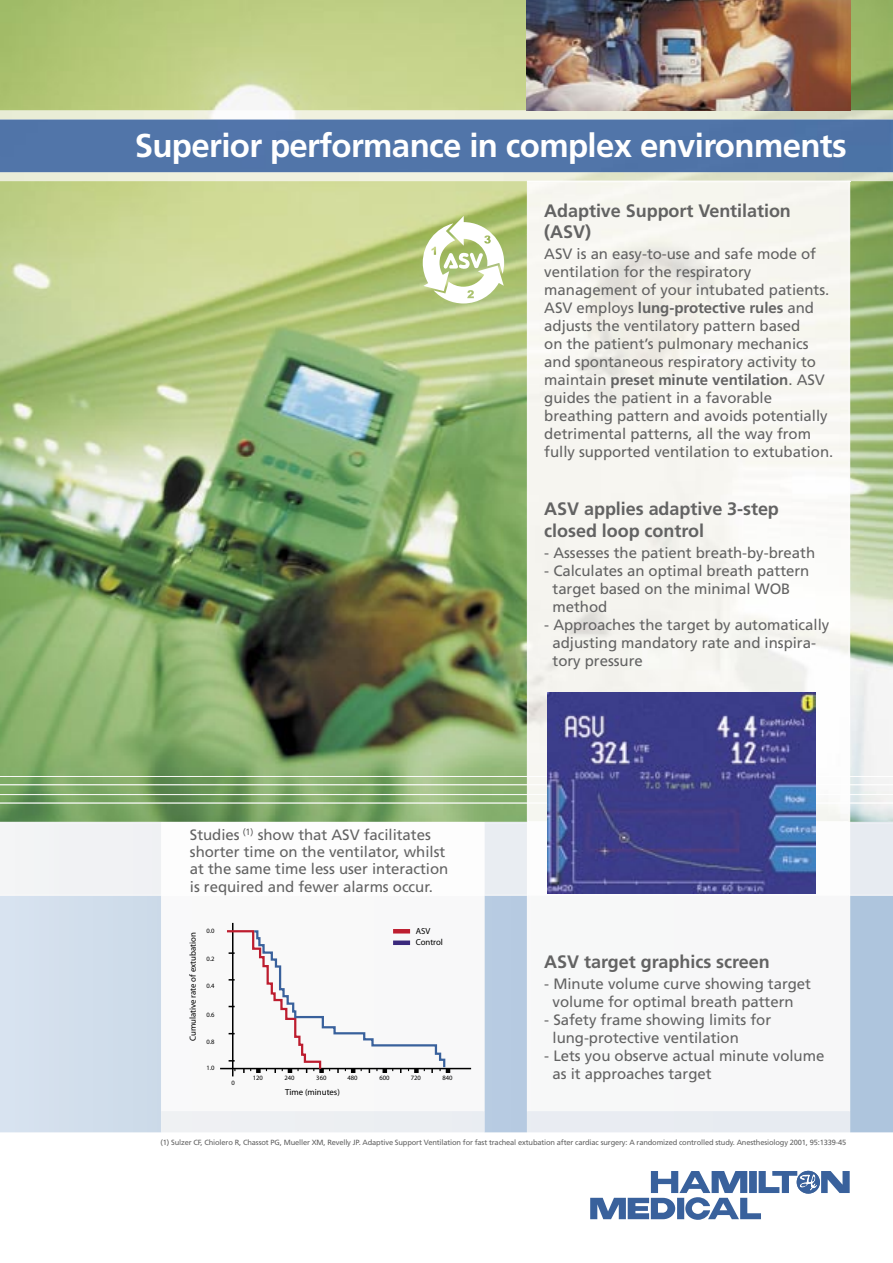
<style>
.page{position:relative;width:893px;height:1263px;background:#fff}
.page>*{position:absolute;margin:0;border:0;box-sizing:border-box;transform-origin:0 0}
.t1{font:700 33px "Frutiger";letter-spacing:-.02em;color:#fff}
.t2{font:700 18px/21px "Frutiger";letter-spacing:-.005em;color:#636363}
.t3{font:15px/18px "Frutiger";letter-spacing:-.005em;color:#636363}
.t4{font:8.85px "Myriad";color:#000}
.t5{font:8.7px/11.6px "Myriad";color:#000}
.t6{font:7.5px "Frutiger";letter-spacing:-.02em;color:#636363}
.t7{font:6.6px "Myriad";color:#000}
.s1{font-weight:700}
</style>
<div class="page">
<img style="left:0;top:0;width:893px;height:822px">
<svg style="left:0;top:896px;width:893px;height:236px"></svg>
<img style="left:0;top:111px;width:893px;height:70px">
<div style="left:527px;top:1111px;width:323px;height:21px;background:#e8ecf1"></div>
<img style="left:581px;top:236px;width:215px;height:456px">
<div style="left:527px;top:182px;width:323px;height:53px;background:#f6f6ef"></div>
<div style="left:527px;top:234px;width:54px;height:588px;background:#f6f5f0"></div>
<img style="left:796px;top:234px;width:54px;height:588px">
<svg style="left:0;top:776px;width:893px;height:9px"></svg>
<svg style="left:0;top:794px;width:893px;height:10px"></svg>
<img style="left:527px;top:181px;width:323px;height:1px">
<img style="left:528px;top:183px;width:1px;height:639px">
<svg style="left:528px;top:896px;width:321px;height:215px"></svg>
<svg style="left:590px;top:1170px;width:260px;height:50px"></svg>
<svg style="left:423px;top:216px;width:81px;height:87px"></svg>
<div style="left:161px;top:1111px;width:323px;height:21px;background:#edeff2"></div>
<svg style="left:163px;top:896px;width:320px;height:215px"></svg>
<svg style="left:0;top:822px;width:893px;height:74px"></svg>
<hr style="left:232px;top:923px;width:1px;height:153px;background:#000">
<hr style="left:220px;top:1068px;width:251px;height:1px;background:#000">
<svg style="left:225px;top:929px;width:225px;height:144px"></svg>
<img style="left:548px;top:692px;width:268px;height:201px">
<img style="left:527px;top:0;width:323px;height:111px">
<div style="left:0;top:120px;width:893px;height:52px;background:#5175a9"></div>
<h1 class="t1" style="left:135px;top:126px;width:713px">Superior performance in complex environments</h1>
<p class="t2" style="left:544px;top:200px;width:248px">Adaptive Support Ventilation (ASV)</p>
<p class="t3" style="left:544px;top:245px;width:291px">ASV is an easy-to-use and safe mode of ventilation for the respiratory management of your intubated patients.<br>ASV employs <span class="s1">lung-protective rules</span> and adjusts the ventilatory pattern based<br>on the patient’s pulmonary mechanics and spontaneous respiratory activity to maintain <span class="s1">preset minute ventilation</span>. ASV guides the patient in a favorable breathing pattern and avoids potentially detrimental patterns, all the way from fully supported ventilation to extubation.</p>
<p class="t3" style="left:190px;top:826px;width:260px;line-height:17.2px">Studies <sup>(1)</sup> show that ASV facilitates shorter time on the ventilator, whilst at the same time less user interaction is required and fewer alarms occur.</p>
<p class="t4" style="left:188px;top:1041px;width:111px;rotate:-90deg">Cumulative rate of extubation</p>
<p class="t7" style="left:206px;top:928px;width:10px">0.0</p>
<p class="t7" style="left:206px;top:956px;width:10px">0.2</p>
<p class="t7" style="left:206px;top:983px;width:10px">0.4</p>
<p class="t7" style="left:206px;top:1012px;width:10px">0.6</p>
<p class="t7" style="left:206px;top:1039px;width:10px">0.8</p>
<p class="t7" style="left:206px;top:1064px;width:10px">1.0</p>
<p class="t7" style="left:231px;top:1079px;width:5px">0</p>
<p class="t5" style="left:416px;top:925px;width:29px">ASV<br>Control</p>
<p class="t7" style="left:253px;top:1075px;width:12px">120</p>
<p class="t7" style="left:284px;top:1075px;width:12px">240</p>
<p class="t7" style="left:316px;top:1075px;width:12px">360</p>
<p class="t7" style="left:347px;top:1075px;width:12px">480</p>
<p class="t7" style="left:380px;top:1075px;width:12px">600</p>
<p class="t7" style="left:411px;top:1075px;width:12px">720</p>
<p class="t7" style="left:442px;top:1075px;width:12px">840</p>
<p class="t4" style="left:285px;top:1088px;width:56px">Time (minutes)</p>
<p class="t2" style="left:544px;top:498px;width:236px;line-height:21.6px">ASV applies adaptive 3-step closed loop control</p>
<p class="t3" style="left:544px;top:543px;width:272px">- Assesses the patient breath-by-breath</p>
<p class="t3" style="left:553px;top:561px;width:258px;text-indent:-8px">- Calculates an optimal breath pattern target based on the minimal WOB method</p>
<p class="t3" style="left:553px;top:615px;width:278px;text-indent:-8px">- Approaches the target by automatically adjusting mandatory rate and inspira&shy;tory pressure</p>
<p class="t2" style="left:544px;top:951px;width:227px">ASV target graphics screen</p>
<p class="t3" style="left:553px;top:975px;width:260px;text-indent:-8px">- Minute volume curve showing target volume for optimal breath pattern</p>
<p class="t3" style="left:553px;top:1011px;width:220px;text-indent:-8px">- Safety frame showing limits for lung-protective ventilation</p>
<p class="t3" style="left:553px;top:1047px;width:273px;text-indent:-8px">- Lets you observe actual minute volume as it approaches target</p>
<p class="t6" style="left:161px;top:1138px;width:687px">(1) Sulzer CF, Chiolero R, Chassot PG, Mueller XM, Revelly JP. Adaptive Support Ventilation for fast tracheal extubation after cardiac surgery: A randomized controlled study. Anesthesiology 2001, 95:1339-45</p>
</div>
